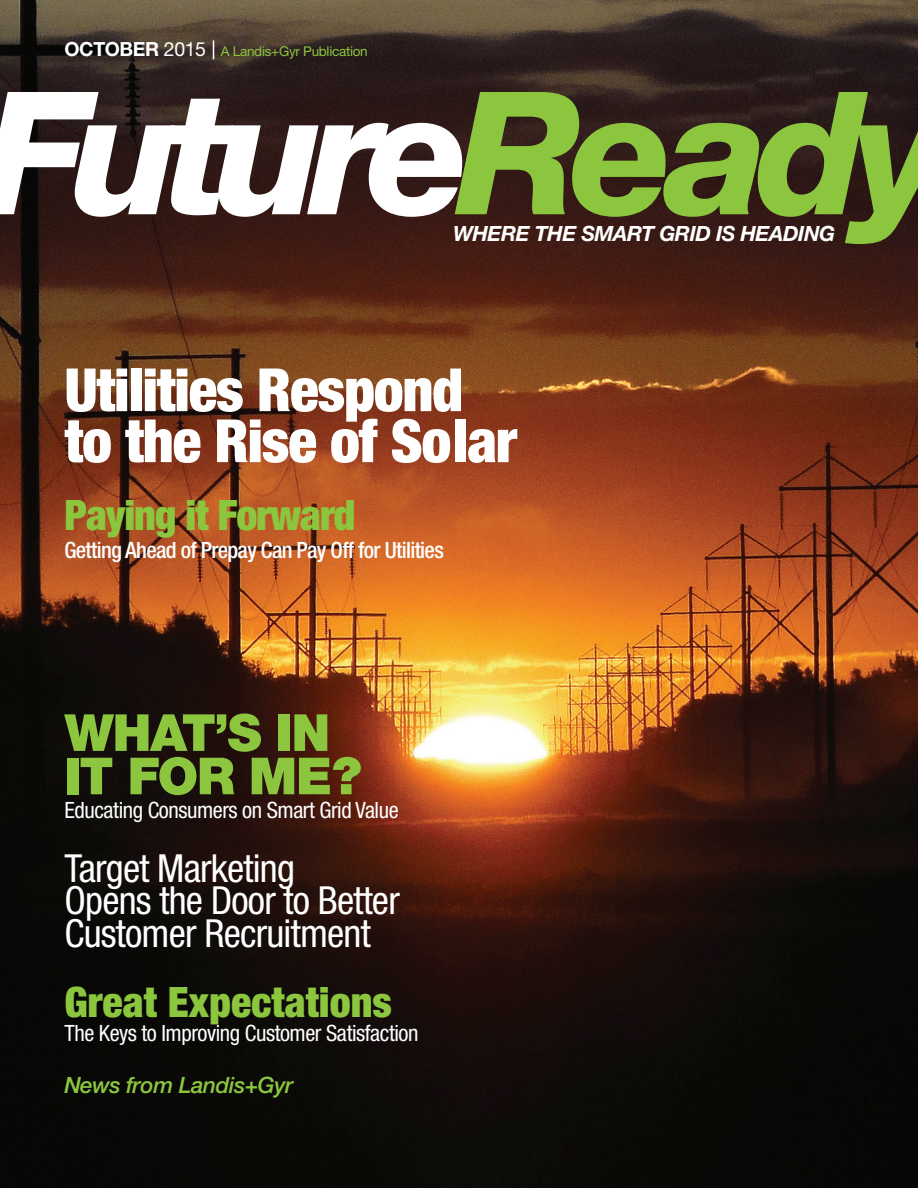
<style>
.page{position:relative;width:918px;height:1188px;background:#fff}
.page>*{position:absolute;margin:0;border:0;box-sizing:border-box;transform-origin:0 0}
.t1{font:italic 800 171.15px "Helvetica Neue";letter-spacing:-.085em;color:#fff}
.t2{font:900 condensed 59.7px/51px "Helvetica Neue";letter-spacing:-.02em;color:#fff}
.t3{font:900 51.15px/43.3px "Helvetica Neue";letter-spacing:-.025em;color:#8bc63e}
.t4{font:900 condensed 42px "Helvetica Neue";color:#8bc63e}
.t5{font:900 condensed 42px "Helvetica Neue";letter-spacing:-.025em;color:#8bc63e}
.t6{font:condensed 38.7px/32.4px "Helvetica Neue";letter-spacing:-.02em;color:#fff}
.t7{font:condensed 22.5px "Helvetica Neue";letter-spacing:-.02em;color:#fff}
.t8{font:500 condensed 22.5px "Helvetica Neue";letter-spacing:-.03em;color:#fff}
.t9{font:italic 500 22.5px "Helvetica Neue";letter-spacing:-.02em;color:#8bc63e}
.t10{font:italic 700 21px "Helvetica Neue";letter-spacing:-.02em;color:#fff}
.t11{font:13.5px "Helvetica Neue";letter-spacing:-.02em;color:#8bc63e}
.s1{font-weight:700;font-size:19.5px;color:#fff}
.s2{font-size:19.5px;color:#fff}
.s3{color:#8bc63e}
</style>
<div class="page">
<img style="left:0;top:0;width:918px;height:1188px">
<svg style="left:213px;top:40px;width:1px;height:19px"></svg>
<p class="t11" style="left:65px;top:43px;width:305px"><span class="s1">OCTOBER</span> <span class="s2">2015</span> A Landis+Gyr Publication</p>
<h1 class="t1" style="left:-16px;top:51px;width:964px">Future<span class="s3">Ready</span></h1>
<p class="t10" style="left:453px;top:220px;width:384px">WHERE THE SMART GRID IS HEADING</p>
<h2 class="t2" style="left:65px;top:364px;width:454px">Utilities Respond to the Rise of Solar</h2>
<h3 class="t5" style="left:65px;top:489px;width:293px">Paying it Forward</h3>
<p class="t8" style="left:65px;top:537px;width:381px">Getting Ahead of Prepay Can Pay Off for Utilities</p>
<h3 class="t3" style="left:65px;top:711px;width:299px">WHAT’S IN<br>IT FOR ME?</h3>
<p class="t7" style="left:65px;top:797px;width:336px">Educating Consumers on Smart Grid Value</p>
<h3 class="t6" style="left:65px;top:852px;width:337px">Target Marketing<br>Opens the Door to Better<br>Customer Recruitment</h3>
<h3 class="t4" style="left:65px;top:976px;width:329px">Great Expectations</h3>
<p class="t7" style="left:65px;top:1020px;width:355px">The Keys to Improving Customer Satisfaction</p>
<p class="t9" style="left:65px;top:1072px;width:231px">News from Landis+Gyr</p>
</div>
